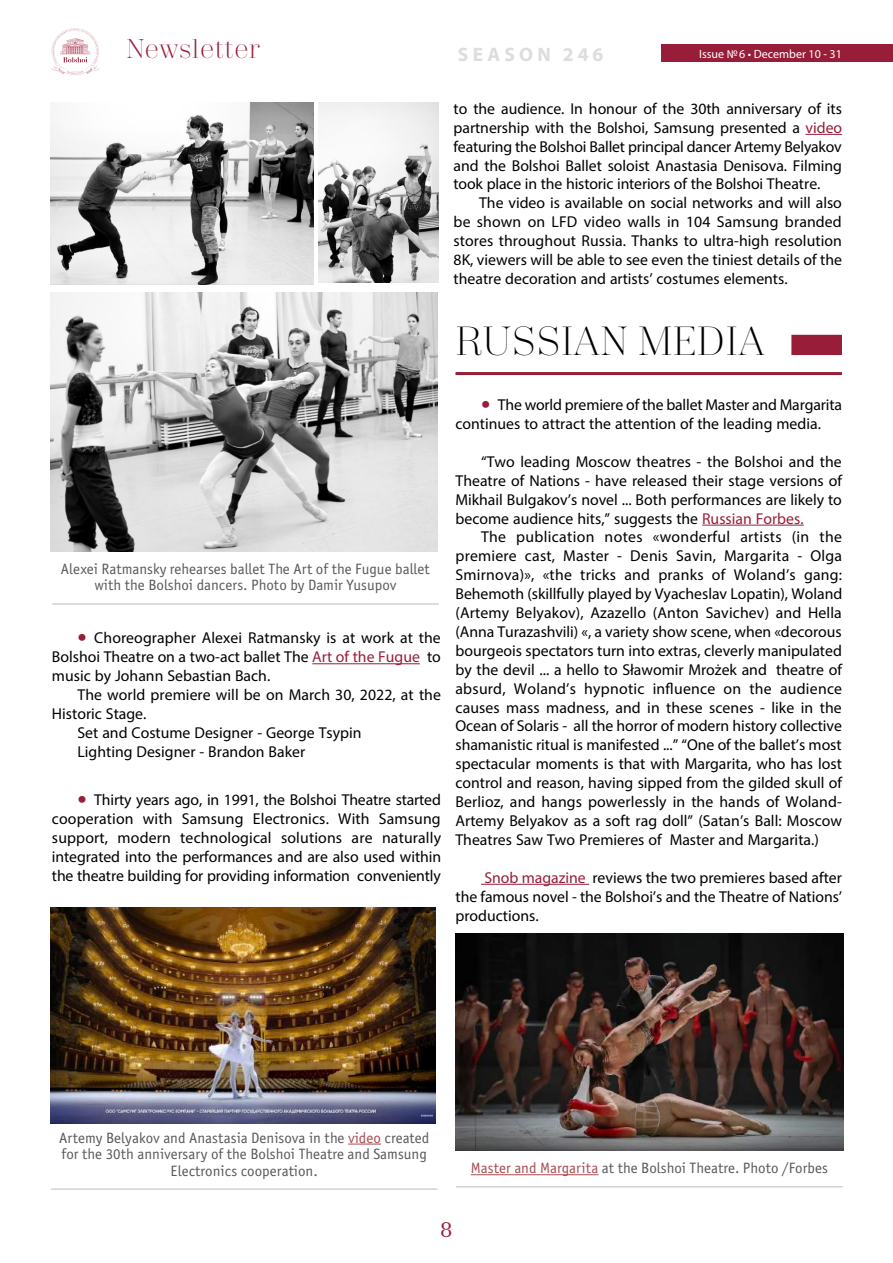
<style>
.page{position:relative;width:893px;height:1263px;background:#fff}
.page>*{position:absolute;margin:0;border:0;box-sizing:border-box;transform-origin:0 0}
.t1{font:300 40.5px "Trivia Serif";color:#000}
.t2{font:300 27px "Trivia Serif";color:#981d39}
.t3{font:21px "Trivia Serif 10 Demo";color:#981d39}
.t4{font:700 19.5px "Myriad Pro";letter-spacing:.22em;color:#dcddde}
.t5{font:15.75px/18.9px "Myriad Pro";color:#000;text-align:justify}
.t6{font:15px/16.5px "Officina Sans Book ITC";color:#58595b;text-align:center}
.t7{font:12px "Myriad Pro";color:#fff}
.s1{color:#981d39}
.s2{font-size:33px;color:#981d39}
.s3{color:#a84a51}
</style>
<div class="page">
<div style="left:661px;top:45px;width:232px;height:17px;background:#981d39"></div>
<svg style="left:51px;top:28px;width:49px;height:47px"></svg>
<img style="left:51px;top:907px;width:385px;height:216px">
<hr style="left:348px;top:1144px;width:33px;height:1px;background:#a84a51">
<hr style="left:51px;top:1188px;width:386px;height:2px;background:#d1d3d4">
<div style="left:791px;top:335px;width:51px;height:20px;background:#981d39"></div>
<hr style="left:455px;top:372px;width:387px;height:3px;background:#981d39">
<hr style="left:312px;top:663px;width:108px;height:1px;background:#981d39">
<hr style="left:52px;top:603px;width:387px;height:2px;background:#d1d3d4">
<img style="left:50px;top:103px;width:263px;height:181px">
<img style="left:318px;top:102px;width:121px;height:181px">
<img style="left:50px;top:293px;width:387px;height:258px">
<hr style="left:805px;top:134px;width:37px;height:1px;background:#981d39">
<hr style="left:702px;top:525px;width:102px;height:1px;background:#981d39">
<hr style="left:481px;top:884px;width:108px;height:1px;background:#981d39">
<img style="left:455px;top:933px;width:388px;height:218px">
<hr style="left:456px;top:1186px;width:387px;height:1px;background:#d1d3d4">
<hr style="left:471px;top:1174px;width:127px;height:1px;background:#a84a51">
<h2 class="t2" style="left:126px;top:35px;width:135px">Newsletter</h2>
<p class="t7" style="left:699px;top:46px;width:144px">Issue №6 • December 10 - 31</p>
<p class="t4" style="left:458px;top:41px;width:147px">SEASON 246</p>
<p class="t5" style="left:454px;top:99px;width:390px">to the audience. In honour of the 30th anniversary of its partnership with the Bolshoi, Samsung presented a <span class="s1">video </span>featuring the Bolshoi Ballet principal dancer Artemy Belyakov and the Bolshoi Ballet soloist Anastasia Denisova. Filming took place in the historic interiors of the Bolshoi Theatre.</p>
<p class="t5" style="left:454px;top:193px;width:390px;text-indent:26px">The video is available on social networks and will also be shown on LFD video walls in 104 Samsung branded stores throughout Russia. Thanks to ultra-high resolution 8K, viewers will be able to see even the tiniest details of the theatre decoration and artists’ costumes elements.</p>
<h1 class="t1" style="left:455px;top:320px;width:311px">RUSSIAN MEDIA</h1>
<p class="t6" style="left:61px;top:561px;width:370px">Alexei Ratmansky rehearses ballet The Art of the Fugue ballet with the Bolshoi dancers. Photo by Damir Yusupov</p>
<p class="t5" style="left:52px;top:628px;width:390px;text-indent:26px"><span class="s2">•</span> Choreographer Alexei Ratmansky is at work at the Bolshoi Theatre on a two-act ballet The <span class="s1">Art of the Fugue</span> to music by Johann Sebastian Bach.</p>
<p class="t5" style="left:77px;top:685px;width:365px">The world premiere will be on March 30, 2022, at the</p>
<p class="t5" style="left:52px;top:704px;width:96px">Historic Stage.</p>
<p class="t5" style="left:77px;top:723px;width:286px">Set and Costume Designer - George Tsypin</p>
<p class="t5" style="left:77px;top:742px;width:229px">Lighting Designer - Brandon Baker</p>
<p class="t5" style="left:52px;top:790px;width:391px;text-indent:26px"><span class="s2">•</span> Thirty years ago, in 1991, the Bolshoi Theatre started cooperation with Samsung Electronics. With Samsung support, modern technological solutions are naturally integrated into the performances and are also used within the theatre building for providing information conveniently</p>
<p class="t5" style="left:455px;top:395px;width:388px;text-indent:26px"><span class="s2">•</span> The world premiere of the ballet Master and Margarita continues to attract the attention of the leading media.</p>
<p class="t5" style="left:455px;top:452px;width:388px;text-indent:26px">“Two leading Moscow theatres - the Bolshoi and the Theatre of Nations - have released their stage versions of Mikhail Bulgakov’s novel ... Both performances are likely to become audience hits,” suggests the <span class="s1">Russian Forbes.</span></p>
<p class="t5" style="left:455px;top:527px;width:388px;text-indent:26px">The publication notes «wonderful artists (in the premiere cast, Master - Denis Savin, Margarita - Olga Smirnova)», «the tricks and pranks of Woland’s gang:<br>Behemoth (skillfully played by Vyacheslav Lopatin), Woland (Artemy Belyakov), Azazello (Anton Savichev) and Hella (Anna Turazashvili) «, a variety show scene, when «decorous bourgeois spectators turn into extras, cleverly manipulated by the devil ... a hello to Sławomir Mrożek and theatre of absurd, Woland’s hypnotic influence on the audience causes mass madness, and in these scenes - like in the Ocean of Solaris - all the horror of modern history collective shamanistic ritual is manifested ...” “One of the ballet’s most spectacular moments is that with Margarita, who has lost control and reason, having sipped from the gilded skull of Berlioz, and hangs powerlessly in the hands of Woland-Artemy Belyakov as a soft rag doll” (Satan’s Ball: Moscow Theatres Saw Two Premieres of Master and Margarita.)</p>
<p class="t5" style="left:455px;top:868px;width:388px;text-indent:29px"><span class="s1">Snob magazine</span> reviews the two premieres based after the famous novel - the Bolshoi’s and the Theatre of Nations’ productions.</p>
<p class="t6" style="left:59px;top:1129px;width:372px">Artemy Belyakov and Anastasia Denisova in the <span class="s3">video</span> created for the 30th anniversary of the Bolshoi Theatre and Samsung<br>Electronics cooperation.</p>
<p class="t6" style="left:471px;top:1160px;width:359px"><span class="s3">Master and Margarita</span> at the Bolshoi Theatre. Photo /Forbes</p>
<h3 class="t3" style="left:441px;top:1217px;width:13px">8</h3>
</div>
